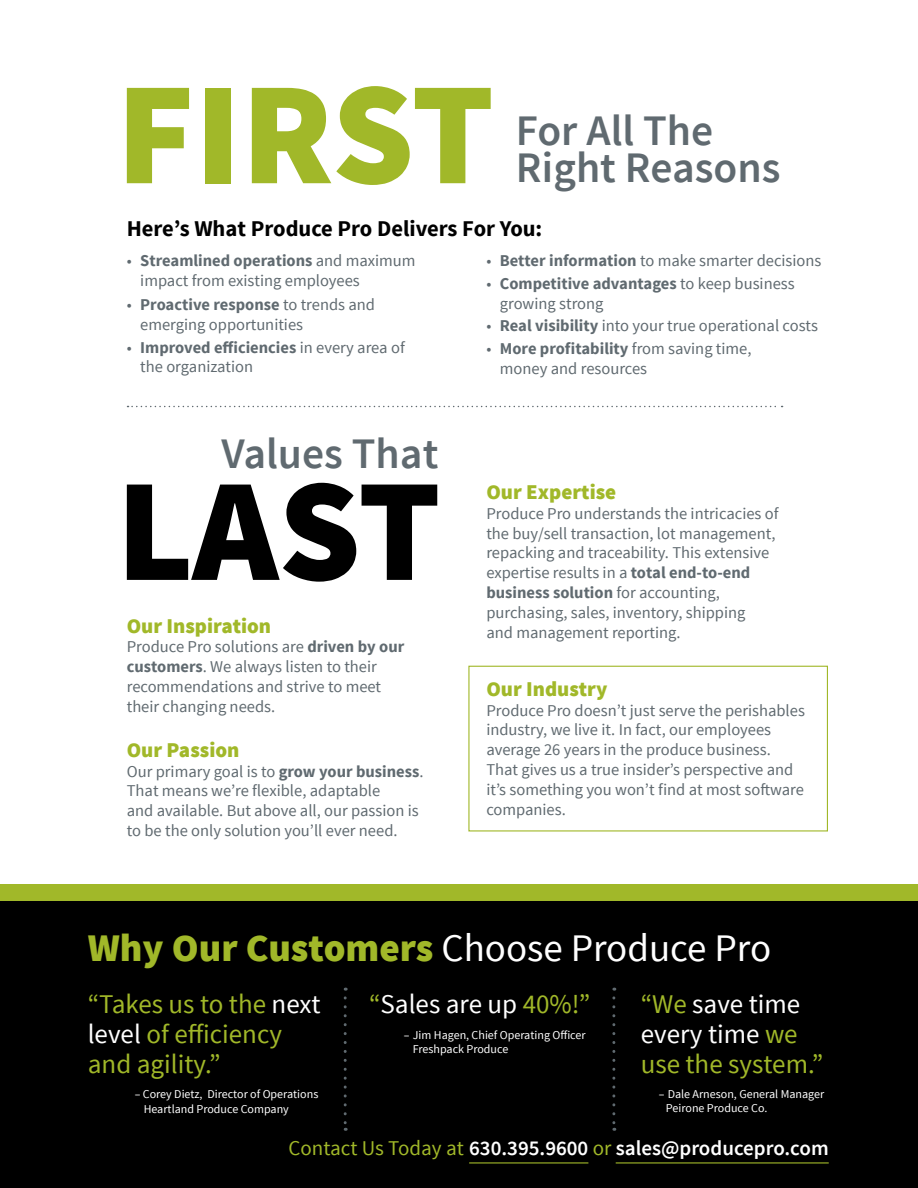
<style>
.page{position:relative;width:918px;height:1188px;background:#fff}
.page>*{position:absolute;margin:0;border:0;box-sizing:border-box;transform-origin:0 0}
.t1{font:900 146.7px "Source Sans Pro";letter-spacing:-.005em;color:#a1b829}
.t2{font:900 146.7px "Source Sans Pro";color:#000}
.t3{font:600 43.5px/37.5px "Source Sans Pro";color:#606a70}
.t4{font:39px "Source Sans Pro";color:#fff}
.t5{font:27px/30px "Source Sans Pro";color:#a1b829}
.t6{font:27px "Source Sans Pro";color:#fff}
.t7{font:700 22.5px "Source Sans Pro";color:#000}
.t8{font:600 21px "Source Sans Pro";color:#fff}
.t9{font:900 21px "Source Sans Pro";color:#a1b829}
.t10{font:16.5px/19.8px "Source Sans Pro";color:#606a70}
.t11{font:12px/14.4px "Source Sans Pro";color:#fff}
.s1{font-weight:700}
.s2{font-weight:900;color:#a1b829}
.s3{color:#fff}
.s4{color:#a1b829}
.s5{font-weight:400;color:#a1b829}
</style>
<div class="page">
<div style="left:0;top:901px;width:918px;height:287px;background:#000"></div>
<div style="left:0;top:884px;width:918px;height:17px;background:#a1b829"></div>
<svg style="left:128px;top:406px;width:655px;height:1px"></svg>
<hr style="left:469px;top:1162px;width:119px;height:2px;background:#a1b829">
<hr style="left:616px;top:1162px;width:213px;height:2px;background:#a1b829">
<svg style="left:344px;top:998px;width:3px;height:133px"></svg>
<svg style="left:612px;top:998px;width:3px;height:133px"></svg>
<div style="left:468px;top:666px;width:360px;height:166px;border:1px solid #a1b829"></div>
<h1 class="t1" style="left:116px;top:39px;width:379px">FIRST</h1>
<h2 class="t3" style="left:516px;top:113px;width:266px">For All The<br>Right Reasons</h2>
<h3 class="t7" style="left:127px;top:214px;width:417px">Here’s What Produce Pro Delivers For You:</h3>
<p class="t10" style="left:140px;top:251px;width:277px;text-indent:-13px">• <span class="s1">Streamlined operations</span> and maximum impact from existing employees</p>
<p class="t10" style="left:140px;top:295px;width:236px;text-indent:-13px">• <span class="s1">Proactive response</span> to trends and emerging opportunities</p>
<p class="t10" style="left:140px;top:337px;width:266px;text-indent:-13px">• <span class="s1">Improved efficiencies</span> in every area of the organization</p>
<h2 class="t3" style="left:221px;top:436px;width:218px">Values That</h2>
<h1 class="t2" style="left:116px;top:436px;width:326px">LAST</h1>
<p class="t9" style="left:127px;top:612px;width:146px">Our Inspiration</p>
<p class="t10" style="left:127px;top:637px;width:279px">Produce Pro solutions are <span class="s1">driven by our customers</span>. We always listen to their recommendations and strive to meet their changing needs.</p>
<p class="t9" style="left:127px;top:736px;width:114px">Our Passion</p>
<p class="t10" style="left:127px;top:761px;width:298px">Our primary goal is to <span class="s1">grow your business</span>.<br>That means we’re flexible, adaptable<br>and available. But above all, our passion is to be the only solution you’ll ever need.</p>
<p class="t10" style="left:486px;top:251px;width:337px">• <span class="s1">Better information</span> to make smarter decisions</p>
<p class="t10" style="left:500px;top:274px;width:296px;text-indent:-13px">• <span class="s1">Competitive advantages</span> to keep business growing strong</p>
<p class="t10" style="left:486px;top:316px;width:333px">• <span class="s1">Real visibility</span> into your true operational costs</p>
<p class="t10" style="left:500px;top:339px;width:253px;text-indent:-13px">• <span class="s1">More profitability</span> from saving time, money and resources</p>
<p class="t9" style="left:486px;top:478px;width:131px">Our Expertise</p>
<p class="t10" style="left:486px;top:504px;width:294px">Produce Pro understands the intricacies of the buy/sell transaction, lot management, repacking and traceability. This extensive expertise results in a <span class="s1">total end-to-end business solution</span> for accounting, purchasing, sales, inventory, shipping<br>and management reporting.</p>
<p class="t9" style="left:486px;top:675px;width:123px">Our Industry</p>
<p class="t10" style="left:486px;top:701px;width:320px">Produce Pro doesn’t just serve the perishables industry, we live it. In fact, our employees average 26 years in the produce business.<br>That gives us a true insider’s perspective and it’s something you won’t find at most software companies.</p>
<h3 class="t4" style="left:88px;top:924px;width:685px"><span class="s2">Why Our Customers</span> Choose Produce Pro</h3>
<h3 class="t5" style="left:88px;top:989px;width:235px">“Takes us to the <span class="s3">next level</span> of efficiency and agility.”</h3>
<p class="t11" style="left:144px;top:1087px;width:176px;text-indent:-9px">– Corey Dietz, Director of Operations<br>Heartland Produce Company</p>
<h3 class="t6" style="left:369px;top:987px;width:223px"><span class="s4">“</span>Sales are up <span class="s4">40%!”</span></h3>
<p class="t11" style="left:413px;top:1028px;width:174px;text-indent:-9px">– Jim Hagen, Chief Operating Officer<br>Freshpack Produce</p>
<h3 class="t5" style="left:641px;top:989px;width:184px">“We <span class="s3">save time every time</span> we use the system.”</h3>
<p class="t11" style="left:666px;top:1087px;width:160px;text-indent:-7px">– Dale Arneson, General Manager<br>Peirone Produce Co.</p>
<p class="t8" style="left:289px;top:1135px;width:542px"><span class="s5">Contact Us Today at</span> 630.395.9600 <span class="s5">or</span> sales@producepro.com</p>
</div>
